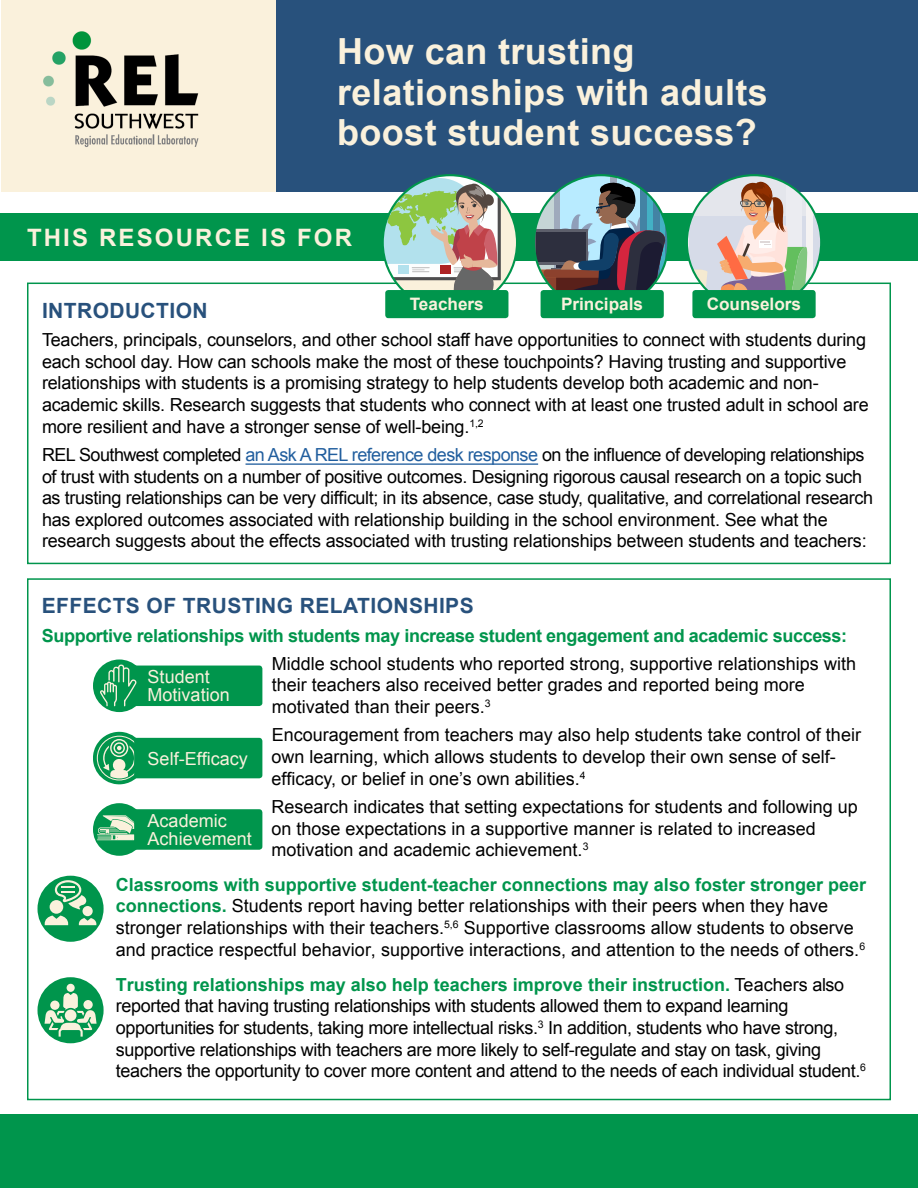
<style>
.page{position:relative;width:918px;height:1188px;background:#fff}
.page>*{position:absolute;margin:0;border:0;box-sizing:border-box;transform-origin:0 0}
.t1{font:700 36px/40.5px "Wstndk Arial";letter-spacing:.01em;color:#faf1dc}
.t2{font:700 24px "Wstndk Arial";letter-spacing:.09em;color:#faf1dc}
.t3{font:700 21px "Wstndk Arial";letter-spacing:.02em;color:#28517c}
.t4{font:18px/21.6px "Jvlvsy Arial";letter-spacing:-.01em;color:#000}
.t5{font:18px "Qjjchn Arial";letter-spacing:-.02em;color:#000}
.t6{font:700 18px "Wstndk Arial";color:#00954c}
.t7{font:700 18px "Wstndk Arial";letter-spacing:-.02em;color:#00954c}
.t8{font:18px "Qjjchn Arial";color:#000}
.t9{font:18px/18px "Jvlvsy Arial";color:#faf1dc}
.t10{font:18px "Qjjchn Arial";color:#faf1dc}
.t11{font:700 17.1px "Wstndk Arial";color:#faf1dc}
.s1{font-family:"Jvlvsy Arial"}
.s2{font-family:"Jvlvsy Arial";color:#215e9e}
.s3{font-family:"Djljbg Arial"}
.s4{font-family:"Tbfvhl Arial"}
.s5{font-family:"Qbttfq Arial"}
.s6{font-family:"Ypqglk Arial"}
.s7{font-family:"Wstndk Arial";font-weight:700;color:#00954c}
.s8{font-family:"Jvlvsy Arial";font-weight:400;color:#000}
</style>
<div class="page">
<div style="left:27px;top:283px;width:864px;height:281px;background:#fff;border:2px solid #00954c"></div>
<div style="left:27px;top:578px;width:864px;height:522px;background:#fff;border:2px solid #00954c"></div>
<hr style="left:246px;top:463px;width:292px;height:2px;background:#215e9e">
<div style="left:276px;top:0;width:642px;height:192px;background:#28517c"></div>
<div style="left:1px;top:0;width:275px;height:192px;background:#faf1dc"></div>
<div style="left:1px;top:1115px;width:917px;height:73px;background:#00954c"></div>
<div style="left:1px;top:213px;width:917px;height:48px;background:#00954c"></div>
<img style="left:43px;top:31px;width:156px;height:116px">
<div style="left:383px;top:175px;width:134px;height:135px;background:#faf1dc;border-radius:50%"></div>
<svg style="left:383px;top:175px;width:118px;height:115px;background:#a6b19f"></svg>
<div style="left:385px;top:290px;width:123px;height:28px;background:#00954c;border-radius:3px"></div>
<svg style="left:534px;top:175px;width:134px;height:135px"></svg>
<div style="left:541px;top:290px;width:123px;height:28px;background:#00954c;border-radius:3px"></div>
<svg style="left:723px;top:175px;width:93px;height:41px"></svg>
<div style="left:786px;top:175px;width:16px;height:135px;background:#28517c"></div>
<hr style="left:687px;top:175px;width:2px;height:135px;background:#ebecf1">
<svg style="left:807px;top:175px;width:6px;height:111px"></svg>
<svg style="left:687px;top:182px;width:123px;height:128px;background:#c8c0b5"></svg>
<div style="left:692px;top:290px;width:124px;height:28px;background:#00954c;border-radius:3px"></div>
<div style="left:93px;top:659px;width:53px;height:53px;background:#00954c;border-radius:50%"></div>
<svg style="left:100px;top:664px;width:162px;height:42px"></svg>
<div style="left:93px;top:803px;width:53px;height:53px;background:#00954c;border-radius:50%"></div>
<svg style="left:93px;top:732px;width:169px;height:52px"></svg>
<div style="left:37px;top:977px;width:67px;height:66px;background:#00954c;border-radius:50%"></div>
<div style="left:67px;top:984px;width:8px;height:8px;background:#faf1dc;border-radius:50%"></div>
<svg style="left:45px;top:993px;width:52px;height:44px"></svg>
<div style="left:37px;top:876px;width:67px;height:66px;background:#00954c;border-radius:50%"></div>
<svg style="left:45px;top:916px;width:23px;height:9px"></svg>
<div style="left:83px;top:906px;width:10px;height:10px;background:#faf1dc;border-radius:50%"></div>
<svg style="left:79px;top:918px;width:17px;height:7px"></svg>
<svg style="left:97px;top:809px;width:165px;height:41px"></svg>
<svg style="left:55px;top:880px;width:31px;height:29px"></svg>
<div style="left:50px;top:900px;width:13px;height:14px;background:#faf1dc;border-radius:50%"></div>
<h1 class="t1" style="left:337px;top:32px;width:432px">How can trusting relationships with adults boost student success?</h1>
<h2 class="t2" style="left:27px;top:222px;width:327px">THIS RESOURCE IS FOR</h2>
<p class="t11" style="left:410px;top:293px;width:76px">Teachers</p>
<p class="t11" style="left:561px;top:293px;width:84px">Principals</p>
<p class="t11" style="left:707px;top:293px;width:96px">Counselors</p>
<p class="t3" style="left:42px;top:297px;width:167px">INTRODUCTION</p>
<p class="t4" style="left:42px;top:329px;width:828px">Teachers, principals, counselors, and other school staff have opportunities to connect with students during each school day. How can schools make the most of these touchpoints? Having trusting and supportive relationships with students is a promising strategy to help students develop both academic and non&shy;academic skills. Research suggests that students who connect with at least one trusted adult in school are more resilient and have a stronger sense of well-being.<sup>1,2</sup></p>
<p class="t5" style="left:42px;top:443px;width:824px"><span class="s1">REL Southwest completed</span> <span class="s2">an Ask A REL reference desk response</span> on the influence of developing relationships</p>
<p class="t4" style="left:42px;top:466px;width:822px">of trust with students on a number of positive outcomes. Designing rigorous causal research on a topic such</p>
<p class="t5" style="left:42px;top:486px;width:833px">as trusting relationships can be very difficult; in its absence, case study, qualitative, and correlational research</p>
<p class="t4" style="left:42px;top:509px;width:826px">has explored outcomes associated with relationship building in the school environment. See what the research s<span class="s3">uggest</span>s about the effects associated with trusting relationships between students and teachers:</p>
<p class="t3" style="left:42px;top:592px;width:433px">EFFECTS OF TRUSTING RELATIONSHIPS</p>
<p class="t7" style="left:42px;top:623px;width:807px">Supportive relationships with students <span class="s4">may</span> increase student engagement and academic success:</p>
<p class="t9" style="left:148px;top:668px;width:84px">Student<br>Motivation</p>
<p class="t4" style="left:272px;top:653px;width:586px">Middle school students who reported strong, supportive relationships with their teachers also received better grades and reported being more motivated than their peers.<sup>3</sup></p>
<p class="t10" style="left:148px;top:747px;width:102px">Self-Efficacy</p>
<p class="t4" style="left:271px;top:724px;width:591px">Encouragement from teachers <span class="s3">may</span> also help students take control of their own learning, which allows students to develop their own sense of self-</p>
<p class="t8" style="left:271px;top:766px;width:316px">efficacy, or belief in one’s own abilities.<sup>4</sup></p>
<p class="t4" style="left:272px;top:796px;width:588px">Research indicates that setting expectations for students and following up on those expectations in a supportive manner <span class="s5">is related to</span> increase<span class="s5">d </span>motivation and academic achievement.<sup>3</sup></p>
<p class="t6" style="left:116px;top:873px;width:752px">Classrooms with supportive student-teacher connections <span class="s6">may</span> also foster stronger peer</p>
<p class="t4" style="left:116px;top:896px;width:751px"><span class="s7">connections.</span> Students report having better relationships with their peers when they have stronger relationships with their teachers.<sup>5,6</sup> Supportive classrooms allow students to observe and practice respectful behavior, supportive interactions, and attention to the needs of others.<sup>6</sup></p>
<p class="t6" style="left:116px;top:973px;width:730px">Trusting relationships <span class="s6">may</span> also help teachers improve their instruction. <span class="s8">Teachers also</span></p>
<p class="t4" style="left:116px;top:995px;width:752px">reported that having trusting relationships with students allowed them to expand learning opportunities for students, taking more intellectual risks.<sup>3</sup> In addition, students who have strong, supportive relationships with teachers are more likely to self-regulate and stay on task, giving teachers the opportunity to cover more content and attend to the needs of each individual student.<sup>6</sup></p>
<p class="t9" style="left:148px;top:812px;width:106px">Academic<br>Achievement</p>
</div>
